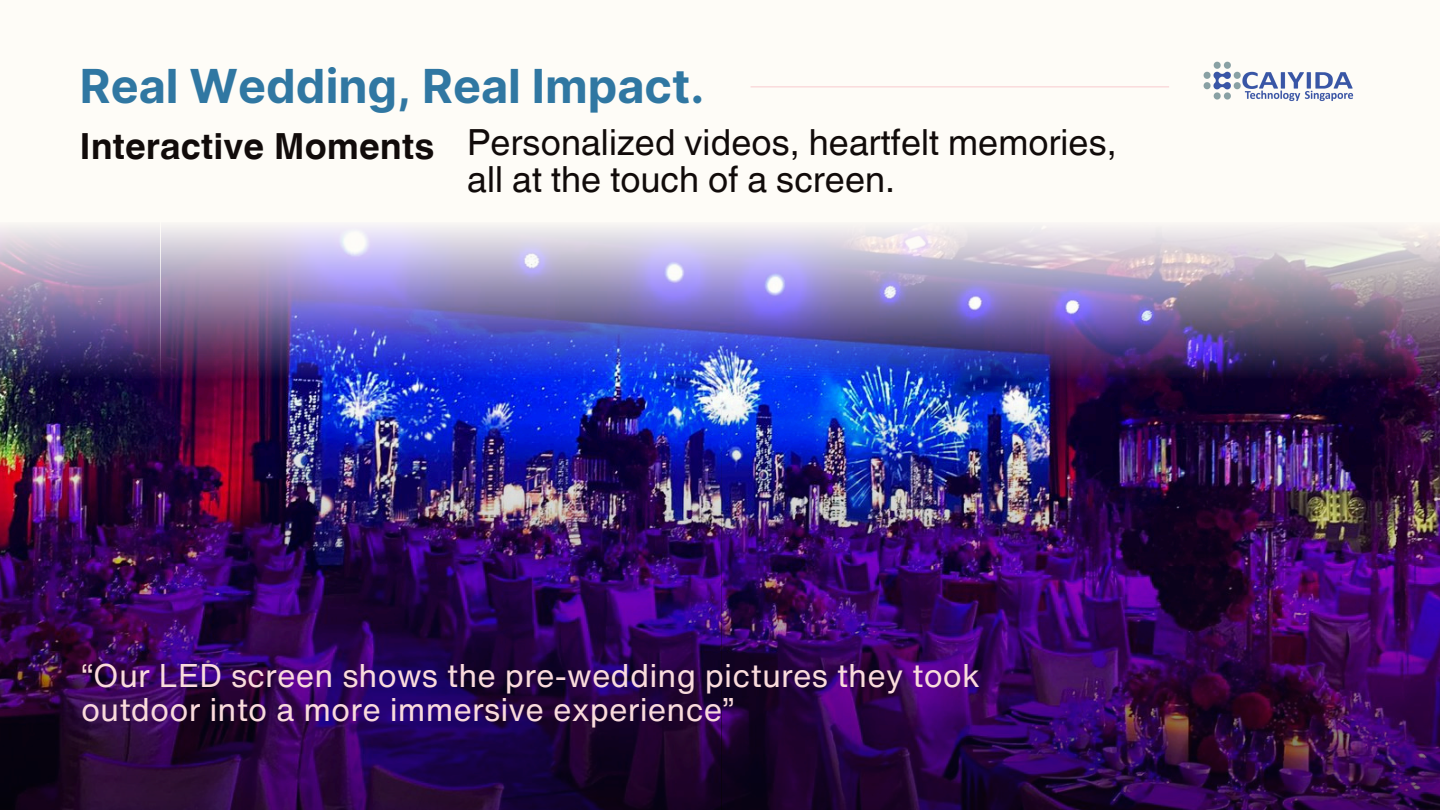
<style>
.page{position:relative;width:1440px;height:810px;background:#fefcf7}
.page>*{position:absolute;margin:0;border:0;box-sizing:border-box;transform-origin:0 0}
.t1{font:700 46.9px "Inter";color:#3077a2}
.t2{font:36px/37.5px "Helvetica World";letter-spacing:.005em;color:#110b0a}
.t3{font:700 36px "Helvetica World";letter-spacing:.005em;color:#110b0a}
.t4{font:32px/34.5px "Helvetica Now Text";letter-spacing:.005em;color:#fadbdc}
</style>
<div class="page">
<img style="left:0;top:378px;width:1440px;height:20px">
<svg style="left:0;top:226px;width:160px;height:152px"></svg>
<img style="left:160px;top:226px;width:160px;height:152px">
<img style="left:320px;top:226px;width:160px;height:152px">
<svg style="left:480px;top:226px;width:160px;height:152px"></svg>
<img style="left:640px;top:226px;width:160px;height:152px">
<img style="left:800px;top:226px;width:160px;height:152px">
<img style="left:960px;top:226px;width:160px;height:152px">
<img style="left:1120px;top:226px;width:160px;height:152px">
<svg style="left:1280px;top:226px;width:160px;height:152px"></svg>
<img style="left:0;top:398px;width:721px;height:412px">
<img style="left:721px;top:398px;width:719px;height:412px">
<hr style="left:751px;top:86px;width:418px;height:2px;background:#fadbdc">
<img style="left:1203px;top:61px;width:151px;height:40px">
<h2 class="t1" style="left:80px;top:58px;width:626px">Real Wedding, Real Impact.</h2>
<h3 class="t3" style="left:80px;top:117px;width:356px">Interactive Moments</h3>
<p class="t2" style="left:467px;top:124px;width:651px">Personalized videos, heartfelt memories, all at the touch of a screen.</p>
<p class="t4" style="left:81px;top:658px;width:901px">“Our LED screen shows the pre-wedding pictures they took outdoor into a more immersive experience”</p>
</div>
